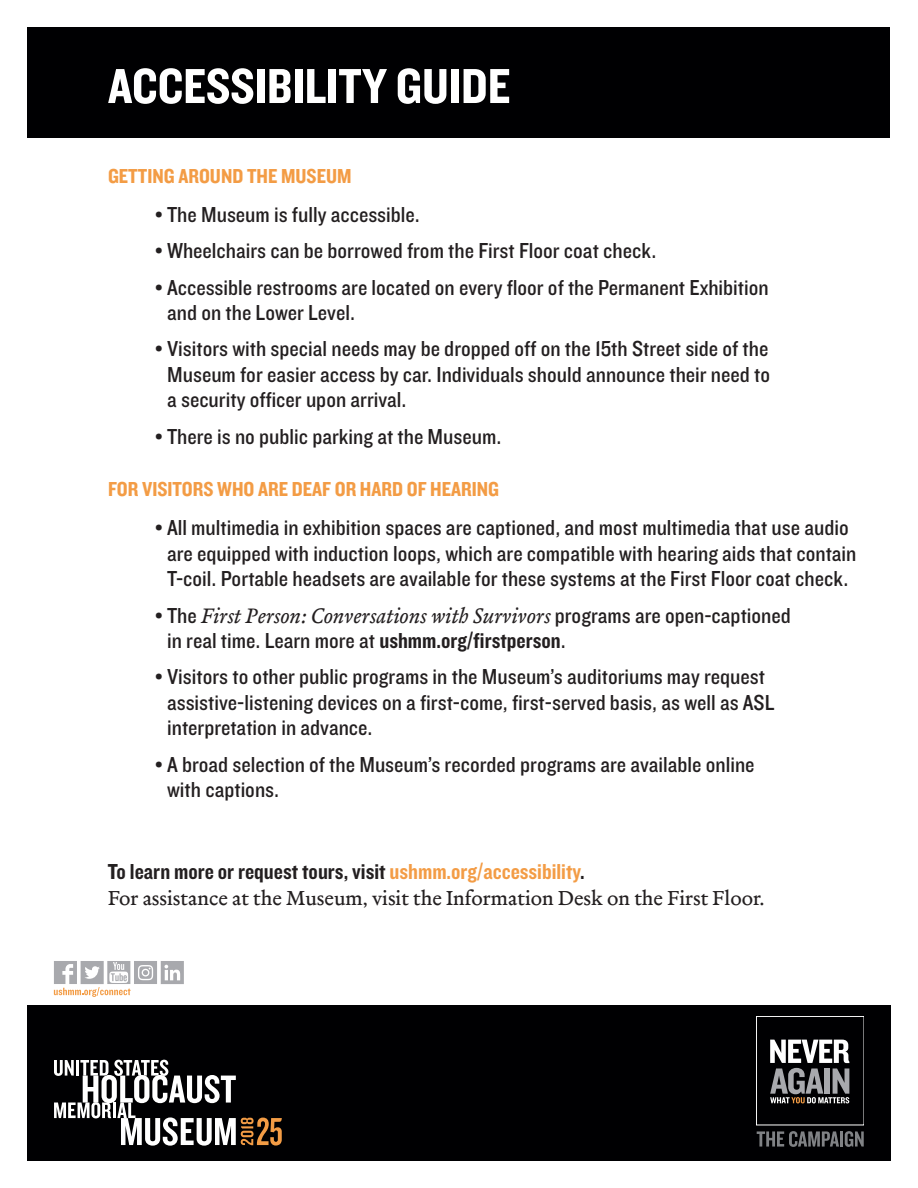
<style>
.page{position:relative;width:918px;height:1188px;background:#fff}
.page>*{position:absolute;margin:0;border:0;box-sizing:border-box;transform-origin:0 0}
.t1{font:51px "Knockout 50 Welterweight";color:#fff}
.t2{font:22.5px/25.5px "Knockout 30 Junior Welterwt";color:#231f20}
.t3{font:22.5px "Knockout 50 Welterweight";color:#231f20}
.t4{font:21.75px "Merlo Italic Osf";color:#231f20}
.t5{font:21px "Merlo Roman Osf";color:#231f20}
.t6{font:21px "Knockout 50 Welterweight";color:#f39c45}
.s1{font-family:"Knockout 30 Junior Welterwt";font-size:22.5px}
.s2{font-family:"Knockout 50 Welterweight"}
.s3{color:#f39c45}
</style>
<div class="page">
<div style="left:27px;top:1005px;width:864px;height:155px;background:#000002"></div>
<div style="left:756px;top:1016px;width:108px;height:109px;border:1px solid #fff"></div>
<svg style="left:770px;top:1040px;width:79px;height:63px"></svg>
<svg style="left:757px;top:1131px;width:82px;height:16px"></svg>
<hr style="left:840px;top:1131px;width:3px;height:16px;background:#808285">
<svg style="left:845px;top:1131px;width:19px;height:16px"></svg>
<svg style="left:54px;top:1060px;width:228px;height:86px"></svg>
<svg style="left:54px;top:961px;width:130px;height:36px"></svg>
<div style="left:28px;top:28px;width:862px;height:110px;background:#000002"></div>
<h1 class="t1" style="left:108px;top:52px;width:404px">ACCESSIBILITY GUIDE</h1>
<p class="t6" style="left:108px;top:162px;width:245px">GETTING AROUND THE MUSEUM</p>
<p class="t2" style="left:155px;top:201px;width:266px">• The Museum is fully accessible.</p>
<p class="t2" style="left:155px;top:237px;width:503px">• Wheelchairs can be borrowed from the First Floor coat check.</p>
<p class="t2" style="left:167px;top:274px;width:603px;text-indent:-12px">• Accessible restrooms are located on every floor of the Permanent Exhibition and on the Lower Level.</p>
<p class="t2" style="left:167px;top:335px;width:605px;text-align:justify;text-indent:-12px">• Visitors with special needs may be dropped off on the 15th Street side of the Museum for easier access by car. Individuals should announce their need to a security officer upon arrival.</p>
<p class="t2" style="left:155px;top:423px;width:348px">• There is no public parking at the Museum.</p>
<p class="t6" style="left:108px;top:476px;width:393px">FOR VISITORS WHO ARE DEAF OR HARD OF HEARING</p>
<p class="t2" style="left:155px;top:514px;width:703px;text-align:center">• All multimedia in exhibition spaces are captioned, and most multimedia that use audio are equipped with induction loops, which are compatible with hearing aids that contain<br>T-coil. Portable headsets are available for these systems at the First Floor coat check.</p>
<p class="t4" style="left:155px;top:603px;width:637px"><span class="s1">• The</span> First Person: Conversations with Survivors <span class="s1">programs are open-captioned</span></p>
<p class="t2" style="left:167px;top:627px;width:400px">in real time. Learn more at <span class="s2">ushmm.org/firstperson</span>.</p>
<p class="t2" style="left:167px;top:663px;width:609px;text-indent:-12px">• Visitors to other public programs in the Museum’s auditoriums may request assistive-listening devices on a first-come, first-served basis, as well as ASL interpretation in advance.</p>
<p class="t2" style="left:167px;top:751px;width:589px;text-indent:-12px">• A broad selection of the Museum’s recorded programs are available online with captions.</p>
<p class="t3" style="left:108px;top:857px;width:478px">To learn more or request tours, visit <span class="s3">ushmm.org/accessibility</span>.</p>
<p class="t5" style="left:108px;top:886px;width:658px">For assistance at the Museum, visit the Information Desk on the First Floor.</p>
</div>
